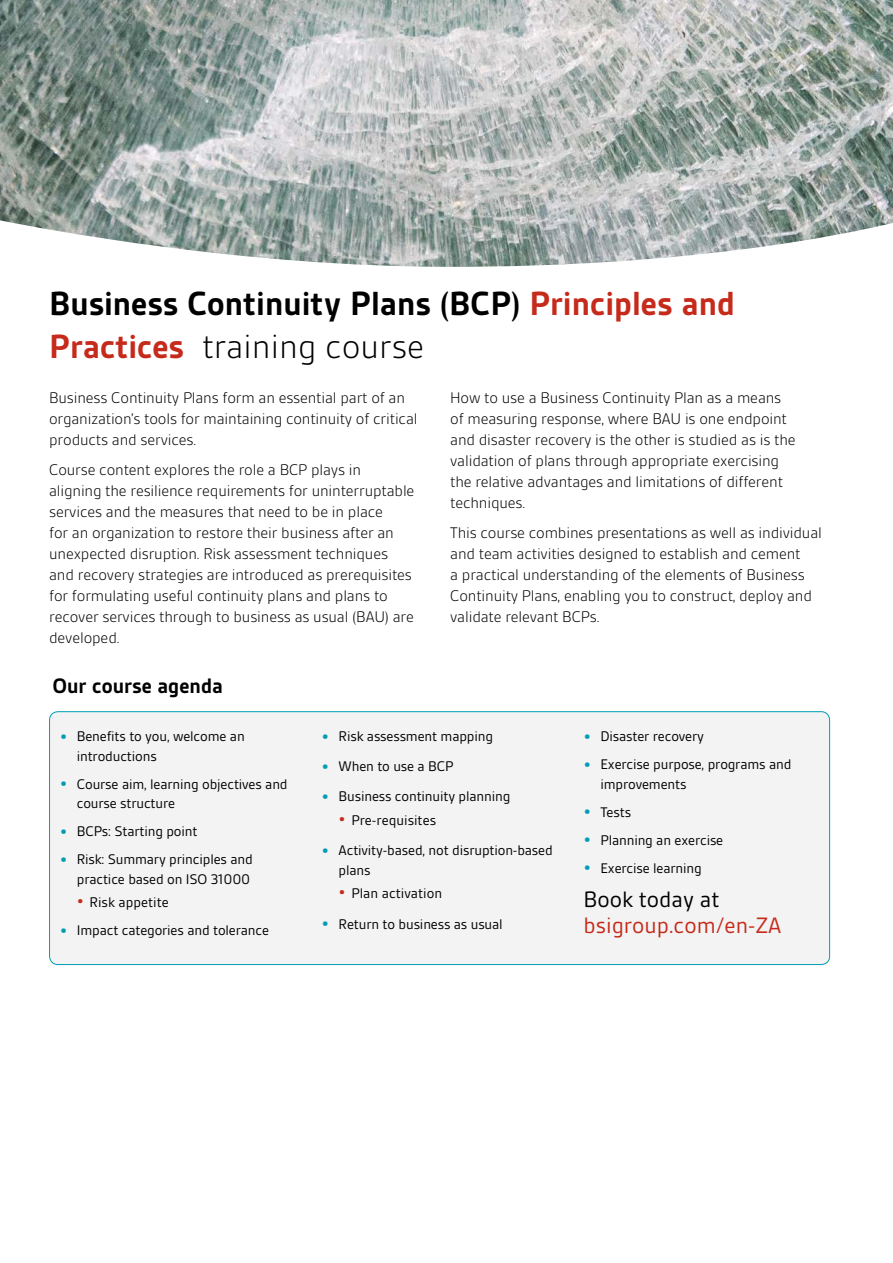
<style>
.page{position:relative;width:893px;height:1263px;background:#fff}
.page>*{position:absolute;margin:0;border:0;box-sizing:border-box;transform-origin:0 0}
.t1{font:700 36px/43.8px "BSI Gesta";color:#000}
.t2{font:24px "BSI Gesta";color:#c62a1b}
.t3{font:24px "BSI Gesta";color:#000}
.t4{font:700 22.5px "BSI Gesta";color:#000}
.t5{font:300 16.5px/21px "BSI Gesta";letter-spacing:-.01em;color:#000}
.t6{font:15px/19.5px "BSI Gesta";letter-spacing:-.01em;color:#000}
.s1{color:#c62a1b}
.s2{font-weight:300}
.s3{font-weight:700;font-size:19.5px;color:#009eb5}
.s4{font-weight:700;font-size:18px;color:#c62a1b}
</style>
<div class="page">
<img style="left:0;top:0;width:893px;height:267px">
<div style="left:50px;top:712px;width:780px;height:252px;background:#f2f3f2;border-radius:9px"></div>
<div style="left:49px;top:711px;width:781px;height:254px;border:1px solid #009eb5;border-radius:9px"></div>
<h1 class="t1" style="left:49px;top:281px;width:687px">Business Continuity Plans (BCP) <span class="s1">Principles and<br>Practices</span> <span class="s2">training course</span></h1>
<p class="t5" style="left:49px;top:387px;width:370px">Business Continuity Plans form an essential part of an organization’s tools for maintaining continuity of critical products and services.</p>
<p class="t5" style="left:49px;top:459px;width:367px">Course content explores the role a BCP plays in aligning the resilience requirements for uninterruptable services and the measures that need to be in place<br>for an organization to restore their business after an unexpected disruption. Risk assessment techniques and recovery strategies are introduced as prerequisites for formulating useful continuity plans and plans to recover services through to business as usual (BAU) are developed.</p>
<p class="t5" style="left:450px;top:388px;width:347px">How to use a Business Continuity Plan as a means of measuring response, where BAU is one endpoint and disaster recovery is the other is studied as is the validation of plans through appropriate exercising the relative advantages and limitations of different techniques.</p>
<p class="t5" style="left:450px;top:522px;width:373px">This course combines presentations as well as individual and team activities designed to establish and cement<br>a practical understanding of the elements of Business Continuity Plans, enabling you to construct, deploy and validate relevant BCPs.</p>
<h3 class="t4" style="left:52px;top:674px;width:172px">Our course agenda</h3>
<p class="t6" style="left:77px;top:726px;width:169px;text-indent:-17px"><span class="s3">•</span> Benefits to you, welcome an introductions</p>
<p class="t6" style="left:77px;top:774px;width:212px;text-indent:-17px"><span class="s3">•</span> Course aim, learning objectives and course structure</p>
<p class="t6" style="left:60px;top:821px;width:139px"><span class="s3">•</span> BCPs: Starting point</p>
<p class="t6" style="left:60px;top:849px;width:195px;text-align:right"><span class="s3">•</span> Risk: Summary principles and practice based on ISO 31000</p>
<p class="t6" style="left:77px;top:893px;width:94px"><span class="s4">•</span> Risk appetite</p>
<p class="t6" style="left:60px;top:921px;width:211px"><span class="s3">•</span> Impact categories and tolerance</p>
<p class="t6" style="left:322px;top:726px;width:173px"><span class="s3">•</span> Risk assessment mapping</p>
<p class="t6" style="left:322px;top:757px;width:133px"><span class="s3">•</span> When to use a BCP</p>
<p class="t6" style="left:322px;top:787px;width:190px"><span class="s3">•</span> Business continuity planning</p>
<p class="t6" style="left:339px;top:810px;width:99px"><span class="s4">•</span> Pre-requisites</p>
<p class="t6" style="left:339px;top:841px;width:216px;text-indent:-17px"><span class="s3">•</span> Activity-based, not disruption-based plans</p>
<p class="t6" style="left:339px;top:884px;width:105px"><span class="s4">•</span> Plan activation</p>
<p class="t6" style="left:322px;top:914px;width:183px"><span class="s3">•</span> Return to business as usual</p>
<p class="t6" style="left:583px;top:726px;width:122px"><span class="s3">•</span> Disaster recovery</p>
<p class="t6" style="left:600px;top:754px;width:192px;text-indent:-17px"><span class="s3">•</span> Exercise purpose, programs and improvements</p>
<p class="t6" style="left:583px;top:802px;width:49px"><span class="s3">•</span> Tests</p>
<p class="t6" style="left:583px;top:830px;width:141px"><span class="s3">•</span> Planning an exercise</p>
<p class="t6" style="left:583px;top:858px;width:120px"><span class="s3">•</span> Exercise learning</p>
<h2 class="t3" style="left:583px;top:886px;width:138px">Book today at</h2>
<h2 class="t2" style="left:583px;top:913px;width:199px">bsigroup.com/en-ZA</h2>
</div>
